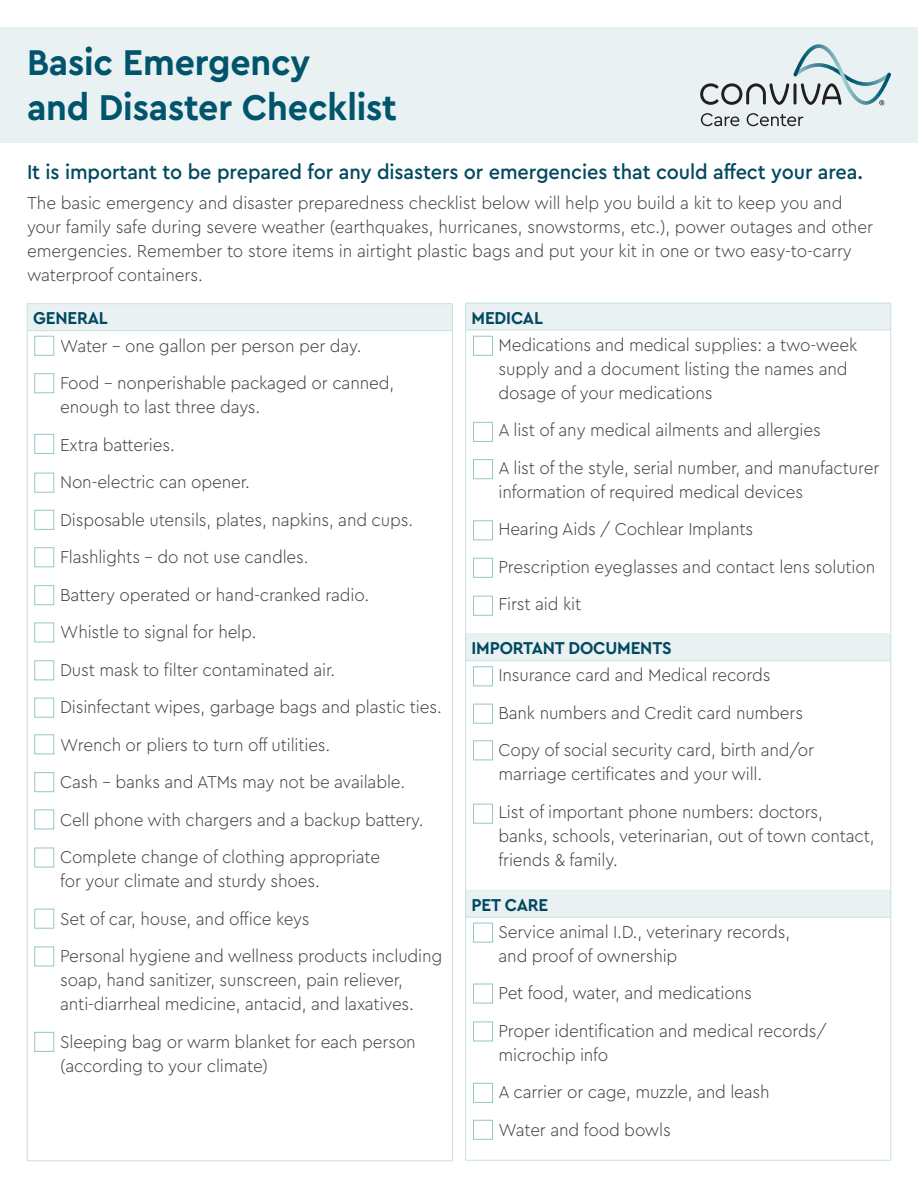
<style>
.page{position:relative;width:918px;height:1188px;background:#fff}
.page>*{position:absolute;margin:0;border:0;box-sizing:border-box;transform-origin:0 0}
.t1{font:700 37.5px/45px "Cera Pro";letter-spacing:-.005em;color:#00556c;scale:.95 1}
.t2{font:500 21px "Cera Pro";letter-spacing:-.005em;color:#004960;scale:.95 1}
.t3{font:300 18px/37.5px "Cera Pro";letter-spacing:-.01em;color:#3e3e3f;scale:.95 1}
.t4{font:700 18px "Cera Pro";letter-spacing:-.01em;color:#004960;scale:.95 1}
</style>
<div class="page">
<div style="left:0;top:27px;width:918px;height:116px;background:#e9f1f2"></div>
<div style="left:35px;top:336px;width:19px;height:20px;border:1px solid #93c7c8"></div>
<div style="left:35px;top:374px;width:19px;height:19px;border:1px solid #93c7c8"></div>
<div style="left:35px;top:434px;width:19px;height:20px;border:1px solid #93c7c8"></div>
<div style="left:35px;top:473px;width:19px;height:19px;border:1px solid #93c7c8"></div>
<div style="left:35px;top:510px;width:19px;height:20px;border:1px solid #93c7c8"></div>
<div style="left:35px;top:548px;width:19px;height:19px;border:1px solid #93c7c8"></div>
<div style="left:35px;top:585px;width:19px;height:20px;border:1px solid #93c7c8"></div>
<div style="left:35px;top:623px;width:19px;height:19px;border:1px solid #93c7c8"></div>
<div style="left:35px;top:661px;width:19px;height:19px;border:1px solid #93c7c8"></div>
<div style="left:35px;top:698px;width:19px;height:19px;border:1px solid #93c7c8"></div>
<div style="left:35px;top:735px;width:19px;height:19px;border:1px solid #93c7c8"></div>
<div style="left:35px;top:772px;width:19px;height:20px;border:1px solid #93c7c8"></div>
<div style="left:35px;top:810px;width:19px;height:19px;border:1px solid #93c7c8"></div>
<div style="left:35px;top:848px;width:19px;height:19px;border:1px solid #93c7c8"></div>
<div style="left:35px;top:909px;width:19px;height:19px;border:1px solid #93c7c8"></div>
<div style="left:35px;top:947px;width:19px;height:19px;border:1px solid #93c7c8"></div>
<div style="left:35px;top:1032px;width:19px;height:20px;border:1px solid #93c7c8"></div>
<div style="left:473px;top:923px;width:20px;height:19px;border:1px solid #93c7c8"></div>
<div style="left:473px;top:984px;width:20px;height:19px;border:1px solid #93c7c8"></div>
<div style="left:473px;top:1022px;width:20px;height:19px;border:1px solid #93c7c8"></div>
<div style="left:473px;top:1083px;width:20px;height:20px;border:1px solid #93c7c8"></div>
<div style="left:473px;top:1120px;width:20px;height:20px;border:1px solid #93c7c8"></div>
<svg style="left:700px;top:44px;width:191px;height:61px"></svg>
<svg style="left:701px;top:113px;width:102px;height:13px"></svg>
<div style="left:27px;top:304px;width:425px;height:27px;background:#e9f1f2"></div>
<hr style="left:54px;top:303px;width:399px;height:1px;background:#c6e1e2">
<svg style="left:452px;top:304px;width:1px;height:26px"></svg>
<hr style="left:27px;top:331px;width:1px;height:830px;background:#c6e1e2">
<hr style="left:452px;top:331px;width:1px;height:830px;background:#c6e1e2">
<svg style="left:27px;top:1161px;width:27px;height:1px"></svg>
<hr style="left:54px;top:1161px;width:399px;height:1px;background:#c6e1e2">
<svg style="left:27px;top:303px;width:27px;height:28px"></svg>
<hr style="left:54px;top:330px;width:399px;height:1px;background:#c6e1e2">
<svg style="left:466px;top:304px;width:425px;height:613px"></svg>
<hr style="left:493px;top:303px;width:398px;height:1px;background:#c6e1e2">
<svg style="left:891px;top:303px;width:1px;height:27px"></svg>
<hr style="left:465px;top:330px;width:1px;height:304px;background:#c6e1e2">
<hr style="left:891px;top:330px;width:1px;height:304px;background:#c6e1e2">
<svg style="left:891px;top:634px;width:1px;height:27px"></svg>
<hr style="left:465px;top:661px;width:1px;height:229px;background:#c6e1e2">
<hr style="left:891px;top:661px;width:1px;height:229px;background:#c6e1e2">
<svg style="left:891px;top:890px;width:1px;height:27px"></svg>
<hr style="left:465px;top:917px;width:1px;height:243px;background:#c6e1e2">
<hr style="left:891px;top:917px;width:1px;height:243px;background:#c6e1e2">
<svg style="left:465px;top:1160px;width:28px;height:1px"></svg>
<hr style="left:493px;top:1160px;width:398px;height:1px;background:#c6e1e2">
<svg style="left:465px;top:303px;width:28px;height:28px"></svg>
<svg style="left:465px;top:634px;width:28px;height:28px"></svg>
<svg style="left:465px;top:890px;width:28px;height:28px"></svg>
<hr style="left:493px;top:330px;width:398px;height:1px;background:#c6e1e2">
<hr style="left:493px;top:661px;width:398px;height:1px;background:#c6e1e2">
<hr style="left:493px;top:917px;width:398px;height:1px;background:#c6e1e2">
<hr style="left:493px;top:634px;width:398px;height:1px;background:#e1efef">
<hr style="left:493px;top:890px;width:398px;height:1px;background:#e1efef">
<h1 class="t1" style="left:27px;top:38px;width:391px">Basic Emergency<br>and Disaster Checklist</h1>
<p class="t2" style="left:27px;top:158px;width:882px">It is important to be prepared for any disasters or emergencies that could affect your area.</p>
<p class="t3" style="left:27px;top:191px;width:892px;line-height:24px">The basic emergency and disaster preparedness checklist below will help you build a kit to keep you and your family safe during severe weather (earthquakes, hurricanes, snowstorms, etc.), power outages and other emergencies. Remember to store items in airtight plastic bags and put your kit in one or two easy-to-carry waterproof containers.</p>
<p class="t4" style="left:33px;top:306px;width:80px">GENERAL</p>
<p class="t3" style="left:60px;top:326px;width:353px">Water - one gallon per person per day.<br>Food - nonperishable packaged or canned,</p>
<p class="t3" style="left:60px;top:388px;width:403px">enough to last three days.<br>Extra batteries.<br>Non-electric can opener.<br>Disposable utensils, plates, napkins, and cups.<br>Flashlights - do not use candles.<br>Battery operated or hand-cranked radio.<br>Whistle to signal for help.<br>Dust mask to filter contaminated air.<br>Disinfectant wipes, garbage bags and plastic ties.<br>Wrench or pliers to turn off utilities.<br>Cash - banks and ATMs may not be available.<br>Cell phone with chargers and a backup battery.<br>Complete change of clothing appropriate</p>
<p class="t3" style="left:60px;top:862px;width:404px">for your climate and sturdy shoes.<br>Set of car, house, and office keys<br>Personal hygiene and wellness products including</p>
<p class="t3" style="left:60px;top:968px;width:374px;line-height:24px">soap, hand sanitizer, sunscreen, pain reliever, anti-diarrheal medicine, antacid, and laxatives.</p>
<p class="t3" style="left:60px;top:1029px;width:376px;line-height:24px">Sleeping bag or warm blanket for each person (according to your climate)</p>
<p class="t4" style="left:472px;top:306px;width:77px">MEDICAL</p>
<p class="t3" style="left:499px;top:332px;width:379px;line-height:24px">Medications and medical supplies: a two-week supply and a document listing the names and dosage of your medications</p>
<p class="t3" style="left:499px;top:411px;width:402px">A list of any medical ailments and allergies<br>A list of the style, serial number, and manufacturer</p>
<p class="t3" style="left:499px;top:472px;width:398px">information of required medical devices<br>Hearing Aids / Cochlear Implants<br>Prescription eyeglasses and contact lens solution First aid kit</p>
<p class="t4" style="left:472px;top:636px;width:212px">IMPORTANT DOCUMENTS</p>
<p class="t3" style="left:499px;top:656px;width:334px">Insurance card and Medical records<br>Bank numbers and Credit card numbers<br>Copy of social security card, birth and/or</p>
<p class="t3" style="left:499px;top:755px;width:343px">marriage certificates and your will.<br>List of important phone numbers: doctors,</p>
<p class="t3" style="left:499px;top:823px;width:397px;line-height:24px">banks, schools, veterinarian, out of town contact, friends &amp; family.</p>
<p class="t4" style="left:472px;top:893px;width:82px">PET CARE</p>
<p class="t3" style="left:499px;top:919px;width:309px;line-height:24px">Service animal I.D., veterinary records, and proof of ownership</p>
<p class="t3" style="left:499px;top:974px;width:347px">Pet food, water, and medications<br>Proper identification and medical records/</p>
<p class="t3" style="left:499px;top:1035px;width:287px">microchip info<br>A carrier or cage, muzzle, and leash<br>Water and food bowls</p>
</div>
